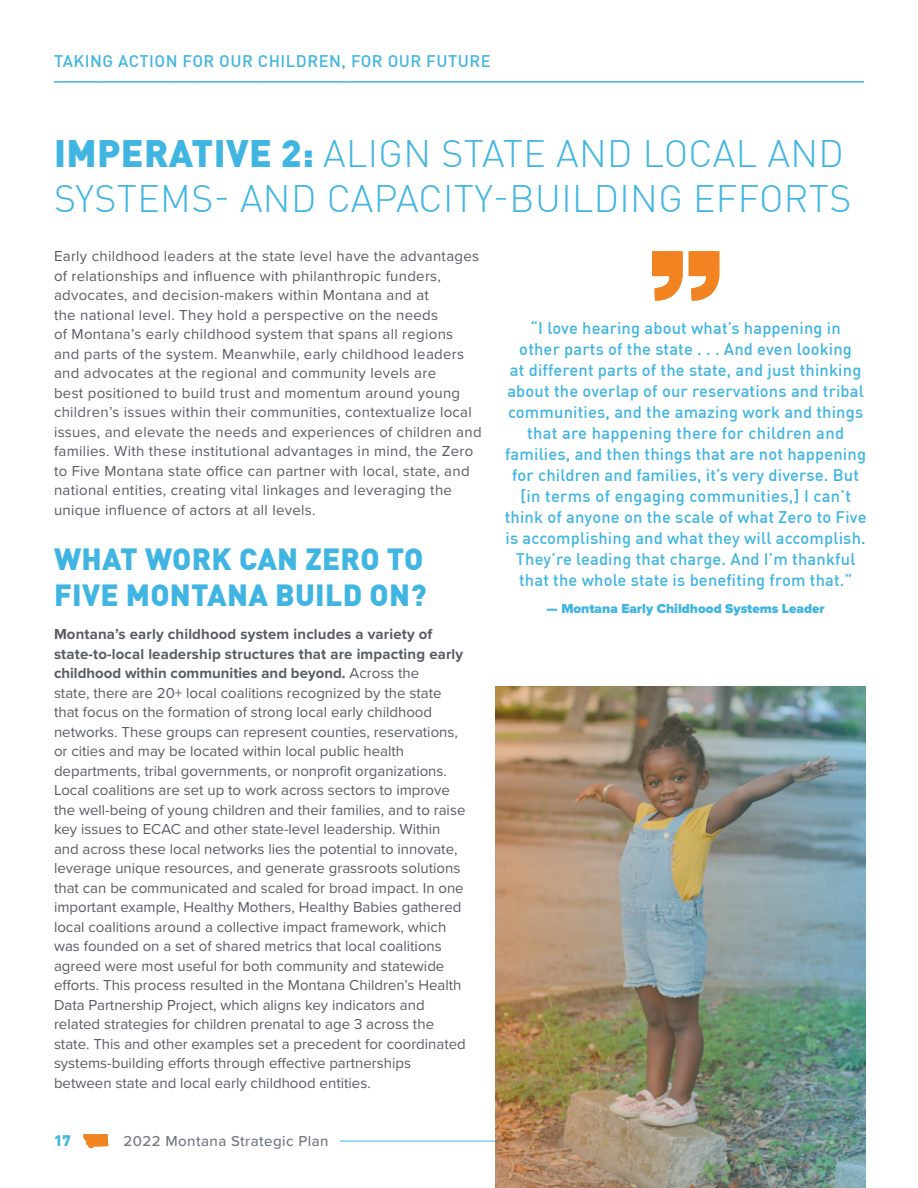
<style>
.page{position:relative;width:918px;height:1188px;background:#fff}
.page>*{position:absolute;margin:0;border:0;box-sizing:border-box;transform-origin:0 0}
.t1{font:300 37.5px/45px "DIN Pro";letter-spacing:.01em;color:#40b5e2}
.Small_Headers{font:900 30px/36px "DIN Pro";letter-spacing:.01em;color:#40b5e2}
.t2{font:500 16.5px/21px "DIN Pro";letter-spacing:.01em;color:#40b5e2;text-align:center}
.t3{font:500 16.5px "DIN Pro";letter-spacing:.03em;color:#40b5e2}
.t4{font:15px/19.5px "Proxima Nova";color:#585d63}
.t5{font:15px/19.5px "Proxima Nova";letter-spacing:.02em;color:#585d63}
.t6{font:500 15px "Proxima Nova";letter-spacing:.03em;color:#737a82}
.t7{font:900 15px "DIN Pro";color:#40b5e2}
.t8{font:900 13.5px "Proxima Nova";color:#40b5e2}
.s1{font-weight:900}
.s2{font-weight:700}
</style>
<div class="page">
<svg style="left:83px;top:1134px;width:25px;height:14px"></svg>
<hr style="left:340px;top:1141px;width:526px;height:1px;background:#40b5e2">
<hr style="left:54px;top:81px;width:810px;height:2px;background:#40b5e2">
<img style="left:496px;top:687px;width:369px;height:501px">
<svg style="left:652px;top:251px;width:67px;height:50px"></svg>
<p class="t3" style="left:54px;top:50px;width:438px">TAKING ACTION FOR OUR CHILDREN, FOR OUR FUTURE</p>
<p class="t1" style="left:54px;top:130px;width:799px"><span class="s1">IMPERATIVE 2:</span> ALIGN STATE AND LOCAL AND<br>SYSTEMS- AND CAPACITY-BUILDING EFFORTS</p>
<p class="t5" style="left:54px;top:247px;width:429px">Early childhood leaders at the state level have the advantages of relationships and influence with philanthropic funders, advocates, and decision-makers within Montana and at<br>the national level. They hold a perspective on the needs<br>of Montana’s early childhood system that spans all regions and parts of the system. Meanwhile, early childhood leaders and advocates at the regional and community levels are<br>best positioned to build trust and momentum around young children’s issues within their communities, contextualize local issues, and elevate the needs and experiences of children and families. With these institutional advantages in mind, the Zero to Five Montana state office can partner with local, state, and national entities, creating vital linkages and leveraging the unique influence of actors at all levels.</p>
<p class="Small_Headers" style="left:54px;top:540px;width:374px">WHAT WORK CAN ZERO TO<br>FIVE MONTANA BUILD ON?</p>
<p class="t4" style="left:54px;top:625px;width:413px"><span class="s2">Montana’s early childhood system includes a variety of state-to-local leadership structures that are impacting early childhood within communities and beyond.</span> Across the<br>state, there are 20+ local coalitions recognized by the state that focus on the formation of strong local early childhood networks. These groups can represent counties, reservations, or cities and may be located within local public health departments, tribal governments, or nonprofit organizations.<br>Local coalitions are set up to work across sectors to improve the well-being of young children and their families, and to raise key issues to ECAC and other state-level leadership. Within and across these local networks lies the potential to innovate, leverage unique resources, and generate grassroots solutions that can be communicated and scaled for broad impact. In one important example, Healthy Mothers, Healthy Babies gathered local coalitions around a collective impact framework, which was founded on a set of shared metrics that local coalitions agreed were most useful for both community and statewide efforts. This process resulted in the Montana Children’s Health Data Partnership Project, which aligns key indicators and related strategies for children prenatal to age 3 across the state. This and other examples set a precedent for coordinated systems-building efforts through effective partnerships between state and local early childhood entities.</p>
<p class="t2" style="left:505px;top:317px;width:363px">“I love hearing about what’s happening in<br>other parts of the state . . . And even looking<br>at different parts of the state, and just thinking about the overlap of our reservations and tribal communities, and the amazing work and things that are happening there for children and families, and then things that are not happening for children and families, it’s very diverse. But [in terms of engaging communities,] I can’t think of anyone on the scale of what Zero to Five is accomplishing and what they will accomplish.<br>They’re leading that charge. And I’m thankful that the whole state is benefiting from that.”</p>
<p class="t8" style="left:547px;top:600px;width:280px">— Montana Early Childhood Systems Leader</p>
<p class="t7" style="left:54px;top:1130px;width:18px">17</p>
<p class="t6" style="left:124px;top:1132px;width:206px">2022 Montana Strategic Plan</p>
</div>
